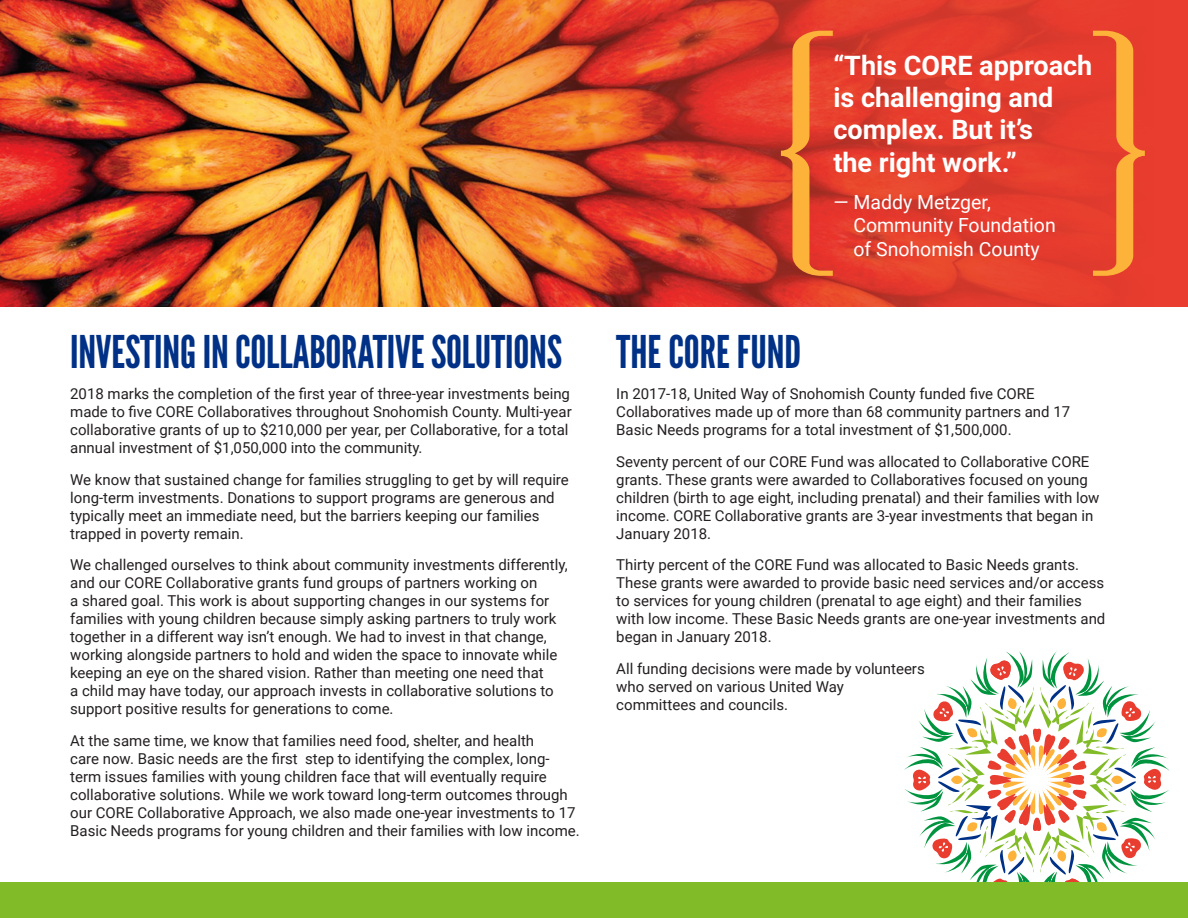
<style>
.page{position:relative;width:1188px;height:918px;background:#fff}
.page>*{position:absolute;margin:0;border:0;box-sizing:border-box;transform-origin:0 0}
.Page_Header{font:45px "League Gothic";letter-spacing:-.005em;color:#003186}
.Page_Header-2{font:700 27px/32.4px "Roboto";color:#fff}
.Page_Header-3{font:19.5px/23.4px "Roboto";color:#fff}
.Body_Copy{font:15px/18px "Roboto";color:#231f20}
</style>
<div class="page">
<img style="left:2px;top:0;width:1186px;height:307px">
<svg style="left:1093px;top:31px;width:52px;height:245px;background:#ed6231"></svg>
<svg style="left:781px;top:31px;width:52px;height:245px;background:#e45f2f"></svg>
<svg style="left:904px;top:651px;width:266px;height:231px"></svg>
<div style="left:0;top:882px;width:1188px;height:36px;background:#81bb28"></div>
<p class="Page_Header" style="left:70px;top:325px;width:493px">INVESTING IN COLLABORATIVE SOLUTIONS</p>
<p class="Body_Copy" style="left:70px;top:384px;width:503px">2018 marks the completion of the first year of three-year investments being made to five CORE Collaboratives throughout Snohomish County. Multi-year collaborative grants of up to $210,000 per year, per Collaborative, for a total annual investment of $1,050,000 into the community.</p>
<p class="Body_Copy" style="left:70px;top:470px;width:500px">We know that sustained change for families struggling to get by will require long-term investments. Donations to support programs are generous and typically meet an immediate need, but the barriers keeping our families trapped in poverty remain.</p>
<p class="Body_Copy" style="left:70px;top:555px;width:499px">We challenged ourselves to think about community investments differently, and our CORE Collaborative grants fund groups of partners working on<br>a shared goal. This work is about supporting changes in our systems for families with young children because simply asking partners to truly work together in a different way isn’t enough. We had to invest in that change, working alongside partners to hold and widen the space to innovate while keeping an eye on the shared vision. Rather than meeting one need that<br>a child may have today, our approach invests in collaborative solutions to support positive results for generations to come.</p>
<p class="Body_Copy" style="left:70px;top:731px;width:511px">At the same time, we know that families need food, shelter, and health<br>care now. Basic needs are the first step to identifying the complex, long&shy;term issues families with young children face that will eventually require collaborative solutions. While we work toward long-term outcomes through our CORE Collaborative Approach, we also made one-year investments to 17<br>Basic Needs programs for young children and their families with low income.</p>
<p class="Page_Header-2" style="left:833px;top:48px;width:261px">“This CORE approach is challenging and complex. But it’s<br>the right work.”</p>
<p class="Page_Header-3" style="left:853px;top:189px;width:204px;text-indent:-20px">— Maddy Metzger,<br>Community Foundation of Snohomish County</p>
<p class="Page_Header" style="left:616px;top:325px;width:187px">THE CORE FUND</p>
<p class="Body_Copy" style="left:616px;top:384px;width:455px">In 2017-18, United Way of Snohomish County funded five CORE<br>Collaboratives made up of more than 68 community partners and 17<br>Basic Needs programs for a total investment of $1,500,000.</p>
<p class="Body_Copy" style="left:616px;top:452px;width:485px">Seventy percent of our CORE Fund was allocated to Collaborative CORE grants. These grants were awarded to Collaboratives focused on young children (birth to age eight, including prenatal) and their families with low income. CORE Collaborative grants are 3-year investments that began in January 2018.</p>
<p class="Body_Copy" style="left:616px;top:555px;width:491px">Thirty percent of the CORE Fund was allocated to Basic Needs grants.<br>These grants were awarded to provide basic need services and/or access to services for young children (prenatal to age eight) and their families with low income. These Basic Needs grants are one-year investments and began in January 2018.</p>
<p class="Body_Copy" style="left:616px;top:659px;width:310px">All funding decisions were made by volunteers who served on various United Way committees and councils.</p>
</div>
